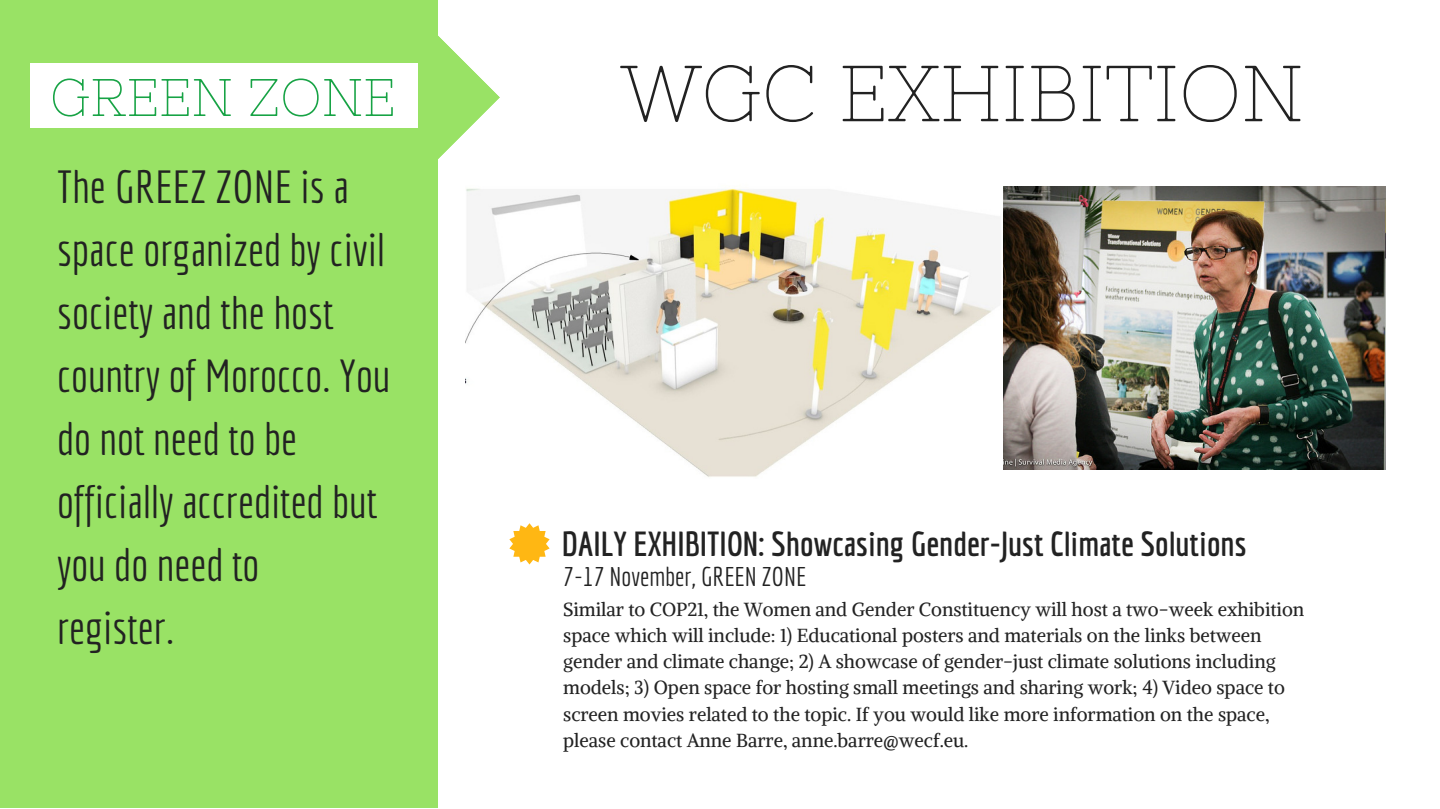
<style>
.page{position:relative;width:1440px;height:809px;background:#fff}
.page>*{position:absolute;margin:0;border:0;box-sizing:border-box;transform-origin:0 0}
.t1{font:79.2px "Nixie One";color:#222}
.t2{font:52.8px "Nixie One";color:#17a345}
.t3{font:45.3px/63px "Economica";color:#222}
.t4{font:700 34px "Economica";color:#222}
.t5{font:26.4px "Economica";color:#222}
.t6{font:18.9px/26.2px "Alike";color:#222}
</style>
<div class="page">
<div style="left:0;top:0;width:438px;height:808px;background:#99e265"></div>
<svg style="left:292px;top:35px;width:208px;height:124px"></svg>
<div style="left:30px;top:64px;width:387px;height:64px;background:#fff"></div>
<svg style="left:509px;top:523px;width:41px;height:41px"></svg>
<img style="left:1003px;top:186px;width:383px;height:284px">
<img style="left:465px;top:188px;width:535px;height:289px">
<h2 class="t2" style="left:50px;top:67px;width:347px">GREEN ZONE</h2>
<h3 class="t3" style="left:57px;top:155px;width:335px">The GREEZ ZONE is a space organized by civil society and the host country of Morocco. You do not need to be officially accredited but you do need to<br>register.</h3>
<h1 class="t1" style="left:621px;top:48px;width:684px">WGC EXHIBITION</h1>
<h3 class="t4" style="left:562px;top:524px;width:686px">DAILY EXHIBITION: Showcasing Gender-Just Climate Solutions</h3>
<h3 class="t5" style="left:563px;top:561px;width:245px">7-17 November, GREEN ZONE</h3>
<p class="t6" style="left:563px;top:596px;width:743px">Similar to COP21, the Women and Gender Constituency will host a two-week exhibition space which will include: 1) Educational posters and materials on the links between gender and climate change; 2) A showcase of gender-just climate solutions including models; 3) Open space for hosting small meetings and sharing work; 4) Video space to screen movies related to the topic. If you would like more information on the space, please contact Anne Barre, anne.barre@wecf.eu.</p>
</div>
